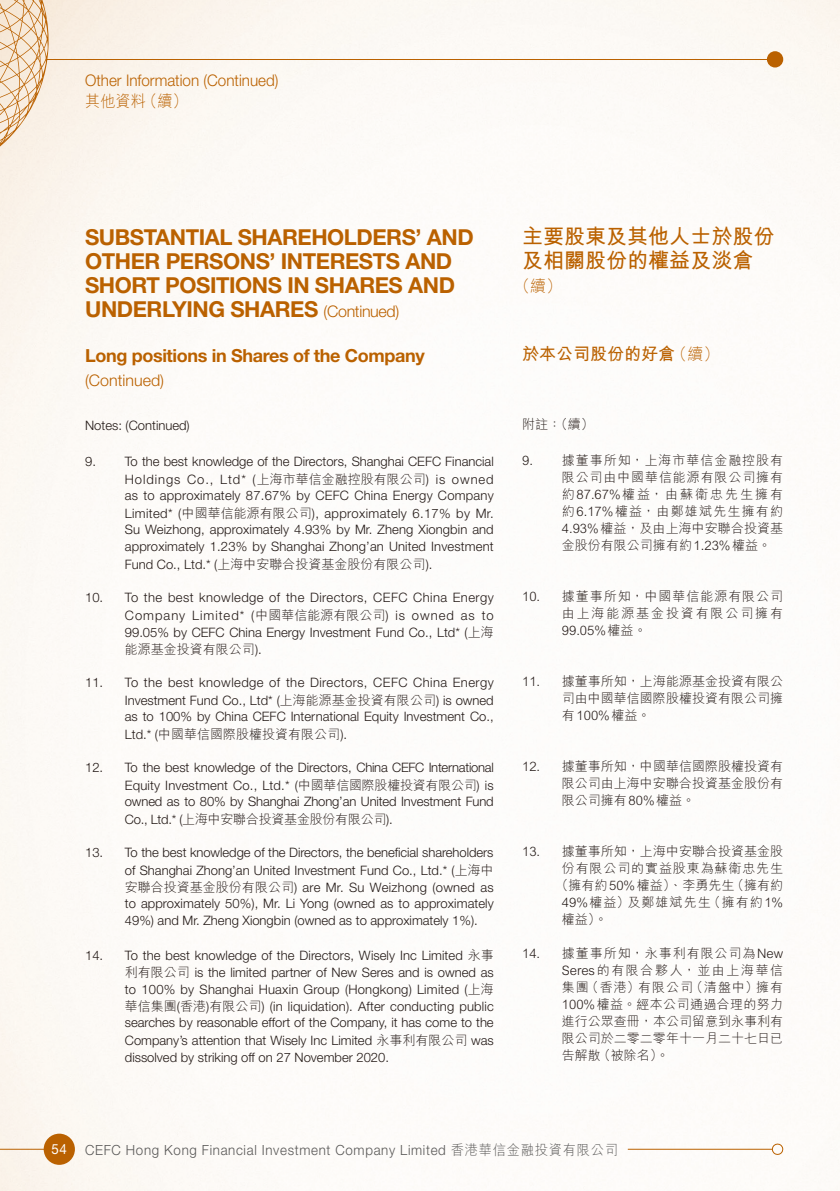
<style>
.page{position:relative;width:840px;height:1191px;background:#fff}
.page>*{position:absolute;margin:0;border:0;box-sizing:border-box;transform-origin:0 0}
.Subhead_1{font:700 22px/24px "Helvetica Neue LT Std";letter-spacing:-.02em;color:#ba6100}
.副標題1{font:700 21px/24px "M Hei HK";color:#ba6100}
.Subhead_2{font:700 18px "Helvetica Neue LT Std";letter-spacing:-.02em;color:#ba6100}
.副標題2{font:700 17px "M Hei HK";color:#ba6100}
.Subhead_2-2{font:300 16px "Helvetica Neue LT Std";color:#ba6100;scale:.95 1}
.Subhead_2-3{font:300 16px "Helvetica Neue LT Std";color:#ba6100}
.副標題1-2{font:300 16px "M Hei HK";color:#ba6100;scale:.95 1}
.副標題1-3{font:300 16px "M Hei HK";color:#ba6100}
.t1{font:300 14px "Helvetica Neue LT Std";letter-spacing:.05em;color:#595857;scale:.95 1}
.t2{font:14px "Helvetica Neue LT Std";color:#fff;scale:.95 1}
.Notes{font:300 13px/17.8px "Helvetica Neue LT Std";color:#231916}
.附註{font:300 13px/17px "M Hei HK";color:#231916;text-align:justify}
.Notes-2{font:300 13px/17.8px "Helvetica Neue LT Std";letter-spacing:.03em;color:#231916;text-align:right}
.附註-2{font:300 13px "M Hei HK";letter-spacing:.075em;color:#231916}
.附註-3{font:300 13px "M Hei HK";letter-spacing:.065em;color:#231916}
.s1{font-weight:300;font-size:16px}
.s2{font-family:"M Hei HK"}
</style>
<div class="page">
<img style="left:0;top:0;width:838px;height:1191px">
<hr style="left:0;top:1148px;width:49px;height:1px;background:#ba6100">
<hr style="left:627px;top:1148px;width:145px;height:1px;background:#ba6100">
<svg style="left:770px;top:1142px;width:13px;height:13px"></svg>
<div style="left:44px;top:1133px;width:31px;height:31px;background:#ba6100;border-radius:50%"></div>
<div style="left:766px;top:51px;width:16px;height:16px;background:#ba6100;border-radius:50%"></div>
<hr style="left:46px;top:59px;width:721px;height:1px;background:#ba6100">
<svg style="left:0;top:0;width:50px;height:175px"></svg>
<p class="Subhead_2-2" style="left:85px;top:70px;width:205px">Other Information (Continued)</p>
<p class="副標題1-2" style="left:85px;top:93px;width:109px">其他資料（續）</p>
<p class="Subhead_1" style="left:85px;top:225px;width:390px">SUBSTANTIAL SHAREHOLDERS’ AND<br>OTHER PERSONS’ INTERESTS AND<br>SHORT POSITIONS IN SHARES AND<br>UNDERLYING SHARES <span class="s1">(Continued)</span></p>
<p class="Subhead_2" style="left:85px;top:344px;width:341px">Long positions in Shares of the Company</p>
<p class="Subhead_2-3" style="left:85px;top:370px;width:80px">(Continued)</p>
<p class="Notes" style="left:85px;top:416px;width:106px">Notes: (Continued)</p>
<p class="Notes" style="left:85px;top:452px;width:410px;text-align:right">9. To the best knowledge of the Directors, Shanghai CEFC Financial<br>Holdings Co., Ltd* (<span class="s2">上海市華信金融控股有限公司</span>) is owned</p>
<p class="Notes" style="left:125px;top:486px;width:370px">as to approximately 87.67% by CEFC China Energy Company<br>Limited* (<span class="s2">中國華信能源有限公司</span>), approximately 6.17% by Mr.</p>
<p class="Notes" style="left:125px;top:520px;width:370px;text-align:justify">Su Weizhong, approximately 4.93% by Mr. Zheng Xiongbin and approximately 1.23% by Shanghai Zhong’an United Investment Fund Co., Ltd.* (<span class="s2">上海中安聯合投資基金股份有限公司</span>).</p>
<p class="Notes" style="left:125px;top:588px;width:370px;line-height:17.2px;text-align:justify;text-indent:-40px">10. To the best knowledge of the Directors, CEFC China Energy Company Limited* (<span class="s2">中國華信能源有限公司</span>) is owned as to 99.05% by CEFC China Energy Investment Fund Co., Ltd* (<span class="s2">上海能源基金投資有限公司</span>).</p>
<p class="Notes-2" style="left:85px;top:673px;width:410px">11. To the best knowledge of the Directors, CEFC China Energy<br>Investment Fund Co., Ltd* (<span class="s2">上海能源基金投資有限公司</span>) is owned</p>
<p class="Notes" style="left:125px;top:707px;width:370px">as to 100% by China CEFC International Equity Investment Co.,<br>Ltd.* (<span class="s2">中國華信國際股權投資有限公司</span>).</p>
<p class="Notes" style="left:85px;top:758px;width:410px;text-align:right">12. To the best knowledge of the Directors, China CEFC International<br>Equity Investment Co., Ltd.* (<span class="s2">中國華信國際股權投資有限公司</span>) is</p>
<p class="Notes" style="left:125px;top:792px;width:370px">owned as to 80% by Shanghai Zhong’an United Investment Fund<br>Co., Ltd.* (<span class="s2">上海中安聯合投資基金股份有限公司</span>).</p>
<p class="Notes" style="left:125px;top:843px;width:370px;line-height:17px;text-align:justify;text-indent:-40px">13. To the best knowledge of the Directors, the beneficial shareholders of Shanghai Zhong’an United Investment Fund Co., Ltd.* (<span class="s2">上海中安聯合投資基金股份有限公司</span>) are Mr. Su Weizhong (owned as to approximately 50%), Mr. Li Yong (owned as to approximately 49%) and Mr. Zheng Xiongbin (owned as to approximately 1%).</p>
<p class="Notes" style="left:125px;top:946px;width:370px;line-height:16.8px;text-align:justify;text-indent:-40px">14. To the best knowledge of the Directors, Wisely Inc Limited <span class="s2">永事利有限公司</span> is the limited partner of New Seres and is owned as to 100% by Shanghai Huaxin Group (Hongkong) Limited (<span class="s2">上海華信集團</span>(<span class="s2">香港</span>)<span class="s2">有限公司</span>) (in liquidation). After conducting public searches by reasonable effort of the Company, it has come to the</p>
<p class="Notes" style="left:125px;top:1031px;width:370px;line-height:17px">Company’s attention that Wisely Inc Limited <span class="s2">永事利有限公司</span> was dissolved by striking off on 27 November 2020.</p>
<p class="副標題1" style="left:522px;top:222px;width:253px">主要股東及其他人士於股份及相關股份的權益及淡倉</p>
<p class="副標題1-3" style="left:514px;top:277px;width:49px">（續）</p>
<p class="副標題2" style="left:522px;top:341px;width:198px">於本公司股份的好倉<span class="s1">（續）</span></p>
<p class="附註" style="left:522px;top:415px;width:73px">附註：（續）</p>
<p class="附註" style="left:561px;top:451px;width:223px;text-indent:-40px">9. 據董事所知，上海市華信金融控股有限公司由中國華信能源有限公司擁有約87.67%權益，由蘇衛忠先生擁有約6.17%權益，由鄭雄斌先生擁有約4.93%權益，及由上海中安聯合投資基金股份有限公司擁有約1.23%權益。</p>
<p class="附註" style="left:561px;top:587px;width:223px;text-indent:-40px">10. 據董事所知，中國華信能源有限公司由上海能源基金投資有限公司擁有99.05%權益。</p>
<p class="附註" style="left:561px;top:672px;width:223px;text-indent:-40px">11. 據董事所知，上海能源基金投資有限公司由中國華信國際股權投資有限公司擁有100%權益。</p>
<p class="附註" style="left:561px;top:757px;width:223px;text-indent:-40px">12. 據董事所知，中國華信國際股權投資有限公司由上海中安聯合投資基金股份有限公司擁有80%權益。</p>
<p class="附註" style="left:522px;top:842px;width:262px">13. 據董事所知，上海中安聯合投資基金股</p>
<p class="附註-3" style="left:561px;top:861px;width:223px">份有限公司的實益股東為蘇衛忠先生</p>
<p class="附註" style="left:555px;top:876px;width:229px">（擁有約50%權益）、李勇先生（擁有約</p>
<p class="附註-2" style="left:561px;top:895px;width:223px">49%權益）及鄭雄斌先生（擁有約1%</p>
<p class="附註" style="left:561px;top:910px;width:47px">權益）。</p>
<p class="附註" style="left:561px;top:944px;width:223px;text-indent:-40px">14. 據董事所知，永事利有限公司為New Seres的有限合夥人，並由上海華信集團（香港）有限公司（清盤中）擁有100%權益。經本公司通過合理的努力進行公眾查冊，本公司留意到永事利有限公司於二零二零年十一月二十七日已告解散（被除名）。</p>
<p class="t2" style="left:52px;top:1140px;width:18px">54</p>
<p class="t1" style="left:85px;top:1141px;width:562px">CEFC Hong Kong Financial Investment Company Limited <span class="s2">香港華信金融投資有限公司</span></p>
</div>
